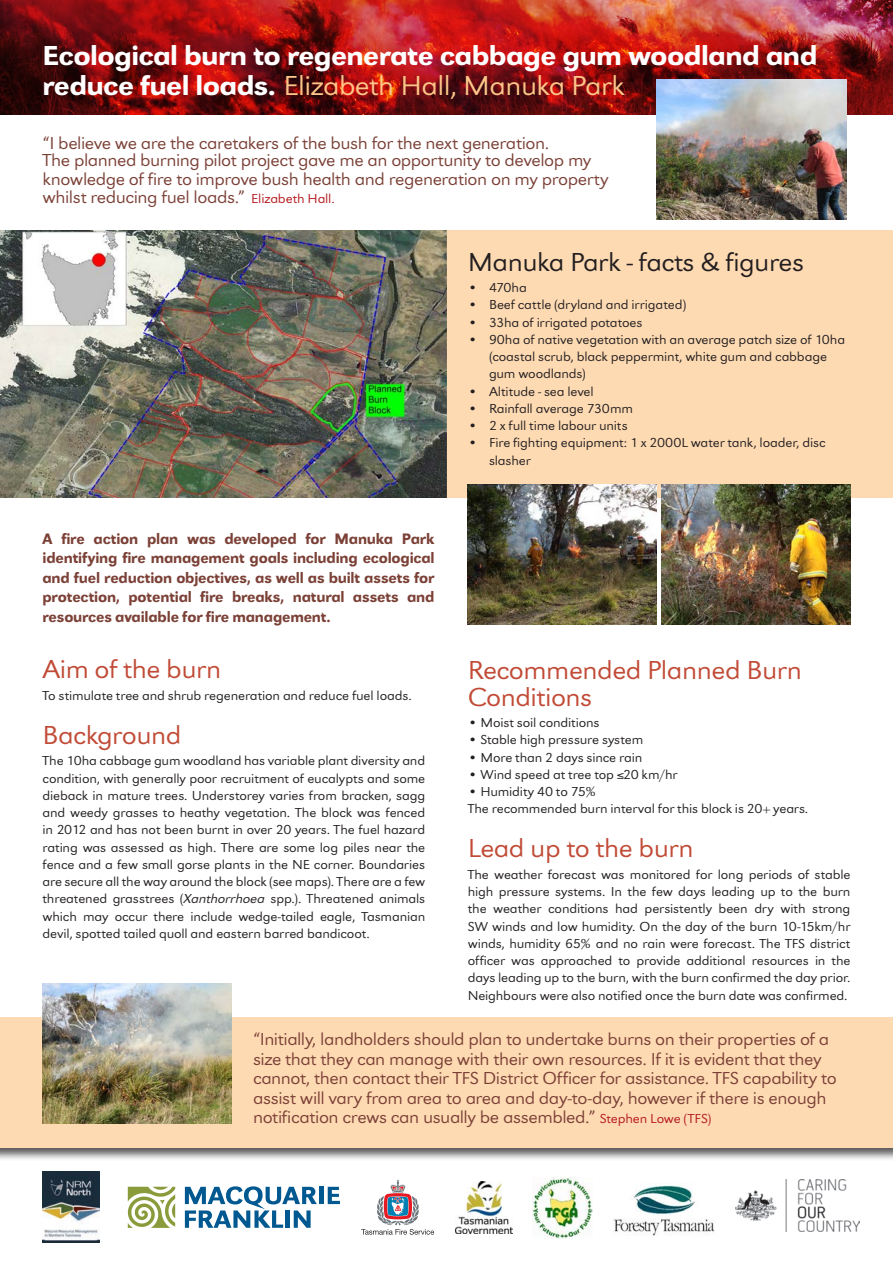
<style>
.page{position:relative;width:893px;height:1263px;background:#fff}
.page>*{position:absolute;margin:0;border:0;box-sizing:border-box;transform-origin:0 0}
.t1{font:500 expanded 28.5px/30px "AFF Australian Sans";letter-spacing:-.025em;color:#fff}
.headings{font:27px/27px "AFF Australian Sans Light Extra Wide";letter-spacing:-.02em;color:#c14b36}
.headings-2{font:27px "AFF Australian Sans Light Extra Wide";letter-spacing:-.02em;color:#231f20}
.copy{font:18px/19.5px "AFF Australian Sans Light Extra Wide";letter-spacing:-.025em;color:#7b4137}
.copy-2{font:500 expanded 15.75px/19.5px "AFF Australian Sans";letter-spacing:-.015em;color:#7b4137;text-align:justify;scale:.95 1}
.copy-3{font:13.5px/17.2px "AFF Australian Sans Light Extra Wide";letter-spacing:-.015em;color:#231f20}
.s1{font-family:"AFF Australian Sans Light Extra Wide";font-weight:400;font-stretch:normal;color:#fdc689}
.s2{font-size:13.5px;color:#b4181d}
.s3{font-style:italic}
</style>
<div class="page">
<div style="left:446px;top:230px;width:447px;height:268px;background:#fedab3"></div>
<div style="left:0;top:1017px;width:893px;height:131px;background:#fedab3"></div>
<img style="left:0;top:230px;width:446px;height:268px">
<img style="left:0;top:0;width:893px;height:115px">
<div style="left:0;top:1146px;width:893px;height:117px;background:#231f20;opacity:.75"></div>
<img style="left:657px;top:79px;width:189px;height:140px">
<img style="left:661px;top:484px;width:189px;height:140px">
<img style="left:468px;top:484px;width:189px;height:140px">
<img style="left:43px;top:983px;width:189px;height:141px">
<img style="left:43px;top:1172px;width:56px;height:70px">
<div style="left:319px;top:1187px;width:5px;height:17px;background:#005890"></div>
<svg style="left:328px;top:1187px;width:12px;height:17px"></svg>
<svg style="left:185px;top:1186px;width:132px;height:42px"></svg>
<svg style="left:128px;top:1187px;width:47px;height:41px"></svg>
<svg style="left:361px;top:1180px;width:73px;height:55px"></svg>
<img style="left:455px;top:1181px;width:57px;height:53px">
<img style="left:533px;top:1178px;width:59px;height:60px">
<img style="left:612px;top:1184px;width:103px;height:51px">
<img style="left:736px;top:1179px;width:124px;height:52px">
<p class="t1" style="left:43px;top:40px;width:776px">Ecological burn to regenerate cabbage gum woodland and reduce fuel loads. <span class="s1">Elizabeth Hall, Manuka Park</span></p>
<p class="copy" style="left:43px;top:134px;width:550px;line-height:17.2px">“I believe we are the caretakers of the bush for the next generation.<br>The planned burning pilot project gave me an opportunity to develop my</p>
<p class="copy" style="left:43px;top:171px;width:568px;line-height:17.2px">knowledge of fire to improve bush health and regeneration on my property whilst reducing fuel loads.” <span class="s2">Elizabeth Hall.</span></p>
<p class="copy-2" style="left:43px;top:529px;width:414px">A fire action plan was developed for Manuka Park identifying fire management goals including ecological and fuel reduction objectives, as well as built assets for protection, potential fire breaks, natural assets and resources available for fire management.</p>
<p class="headings" style="left:43px;top:656px;width:180px">Aim of the burn</p>
<p class="copy-3" style="left:43px;top:687px;width:371px">To stimulate tree and shrub regeneration and reduce fuel loads.</p>
<p class="headings" style="left:43px;top:721px;width:141px">Background</p>
<p class="copy-3" style="left:43px;top:752px;width:384px;text-align:justify">The 10ha cabbage gum woodland has variable plant diversity and condition, with generally poor recruitment of eucalypts and some dieback in mature trees. Understorey varies from bracken, sagg and weedy grasses to heathy vegetation. The block was fenced in 2012 and has not been burnt in over 20 years. The fuel hazard rating was assessed as high. There are some log piles near the fence and a few small gorse plants in the NE corner. Boundaries are secure all the way around the block (see maps). There are a few threatened grasstrees (<span class="s3">Xanthorrhoea</span> spp.). Threatened animals which may occur there include wedge-tailed eagle, Tasmanian devil, spotted tailed quoll and eastern barred bandicoot.</p>
<p class="headings-2" style="left:468px;top:246px;width:338px">Manuka Park - facts &amp; figures</p>
<p class="copy-3" style="left:468px;top:279px;width:61px">• 470ha</p>
<p class="copy-3" style="left:468px;top:296px;width:220px">• Beef cattle (dryland and irrigated)</p>
<p class="copy-3" style="left:468px;top:313px;width:176px">• 33ha of irrigated potatoes</p>
<p class="copy-3" style="left:489px;top:331px;width:358px;text-indent:-21px">• 90ha of native vegetation with an average patch size of 10ha (coastal scrub, black peppermint, white gum and cabbage gum woodlands)</p>
<p class="copy-3" style="left:468px;top:382px;width:128px">• Altitude - sea level</p>
<p class="copy-3" style="left:468px;top:400px;width:167px">• Rainfall average 730mm</p>
<p class="copy-3" style="left:468px;top:417px;width:161px">• 2 x full time labour units</p>
<p class="copy-3" style="left:489px;top:434px;width:338px;text-indent:-21px">• Fire fighting equipment: 1 x 2000L water tank, loader, disc slasher</p>
<p class="headings" style="left:468px;top:656px;width:336px">Recommended Planned Burn<br>Conditions</p>
<p class="copy-3" style="left:468px;top:714px;width:133px">• Moist soil conditions</p>
<p class="copy-3" style="left:468px;top:731px;width:177px">• Stable high pressure system</p>
<p class="copy-3" style="left:468px;top:748px;width:176px">• More than 2 days since rain</p>
<p class="copy-3" style="left:468px;top:766px;width:211px">• Wind speed at tree top ≤20 km/hr</p>
<p class="copy-3" style="left:468px;top:783px;width:130px">• Humidity 40 to 75%</p>
<p class="copy-3" style="left:468px;top:800px;width:342px">The recommended burn interval for this block is 20+ years.</p>
<p class="headings" style="left:468px;top:835px;width:227px">Lead up to the burn</p>
<p class="copy-3" style="left:468px;top:866px;width:384px;text-align:justify">The weather forecast was monitored for long periods of stable high pressure systems. In the few days leading up to the burn the weather conditions had persistently been dry with strong SW winds and low humidity. On the day of the burn 10-15km/hr winds, humidity 65% and no rain were forecast. The TFS district officer was approached to provide additional resources in the days leading up to the burn, with the burn confirmed the day prior.<br>Neighbours were also notified once the burn date was confirmed.</p>
<p class="copy" style="left:253px;top:1029px;width:585px">“Initially, landholders should plan to undertake burns on their properties of a size that they can manage with their own resources. If it is evident that they cannot, then contact their TFS District Officer for assistance. TFS capability to assist will vary from area to area and day-to-day, however if there is enough notification crews can usually be assembled.” <span class="s2">Stephen Lowe (TFS)</span></p>
</div>
